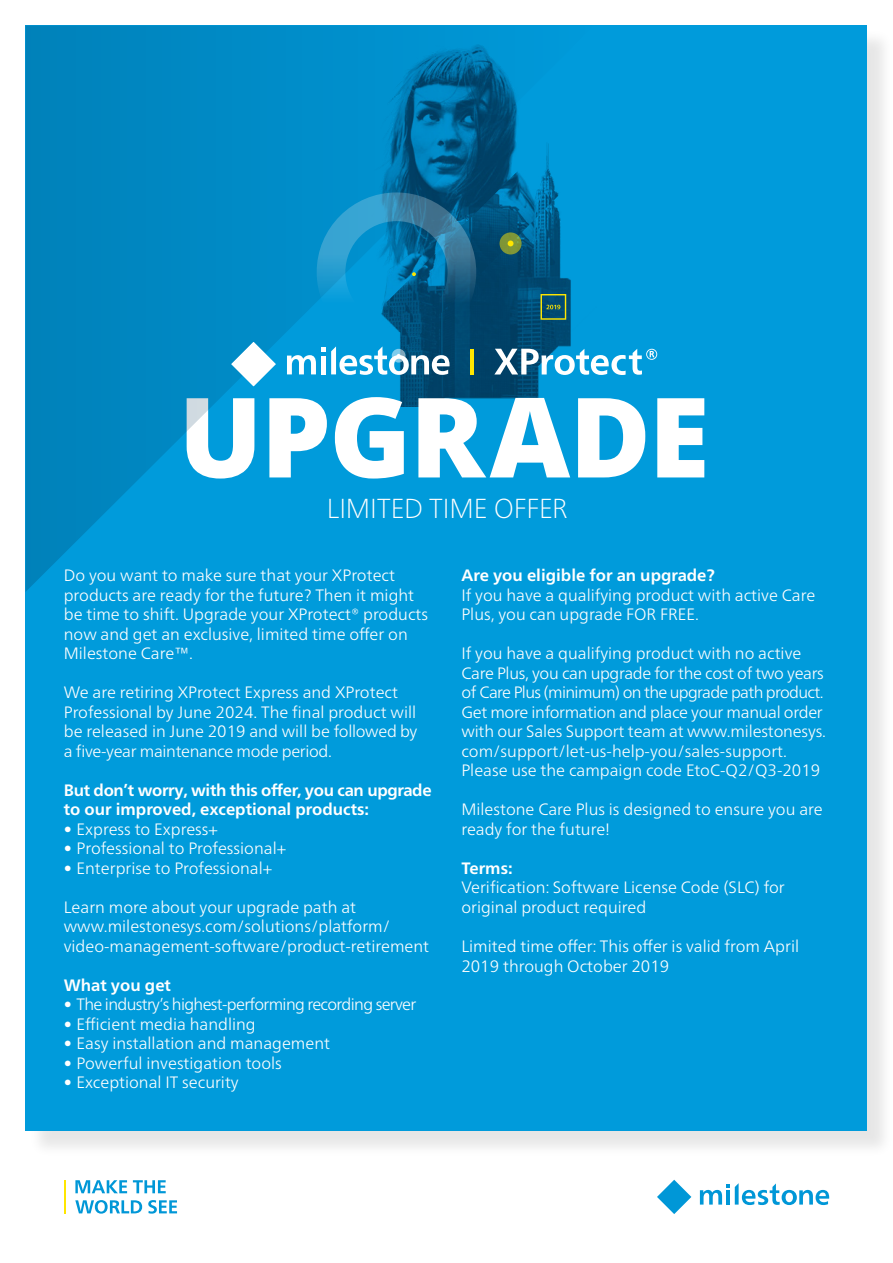
<style>
.page{position:relative;width:893px;height:1263px;background:#fff}
.page>*{position:absolute;margin:0;border:0;box-sizing:border-box;transform-origin:0 0}
.t1{font:800 111px "Open Sans";letter-spacing:-.015em;color:#fff}
.t2{font:100 27.45px "Frutiger Neue LT Pro";letter-spacing:-.005em;color:#fff}
.t3{font:300 16.5px/19.5px "Frutiger Neue LT Pro";color:#fff}
.t4{font:700 16.5px/19.5px "Frutiger Neue LT Pro";letter-spacing:-.02em;color:#fff}
.t5{font:300 16.5px "Frutiger Neue LT Pro";letter-spacing:-.04em;color:#fff}
.t6{font:700 16.5px "Frutiger Neue LT Pro";color:#fff}
</style>
<div class="page">
<div style="left:29px;top:29px;width:864px;height:1128px;background:#000;opacity:.1"></div>
<div style="left:26px;top:26px;width:841px;height:1105px;background:#009bdb"></div>
<svg style="left:75px;top:1180px;width:52px;height:13px"></svg>
<svg style="left:133px;top:1180px;width:33px;height:13px"></svg>
<svg style="left:75px;top:1200px;width:67px;height:13px"></svg>
<svg style="left:148px;top:1200px;width:29px;height:13px"></svg>
<hr style="left:64px;top:1180px;width:2px;height:33px;background:#ffe600">
<svg style="left:657px;top:1180px;width:34px;height:34px"></svg>
<svg style="left:700px;top:1183px;width:129px;height:22px"></svg>
<svg style="left:26px;top:26px;width:545px;height:565px"></svg>
<hr style="left:470px;top:349px;width:4px;height:26px;background:#ffe600">
<svg style="left:287px;top:348px;width:38px;height:26px"></svg>
<svg style="left:331px;top:346px;width:119px;height:29px"></svg>
<svg style="left:231px;top:342px;width:45px;height:44px"></svg>
<svg style="left:494px;top:349px;width:163px;height:26px"></svg>
<h1 class="t1" style="left:179px;top:353px;width:533px">UPGRADE</h1>
<h2 class="t2" style="left:327px;top:492px;width:242px">LIMITED TIME OFFER</h2>
<p class="t3" style="left:64px;top:566px;width:366px">Do you want to make sure that your XProtect products are ready for the future? Then it might be time to shift. Upgrade your XProtect® products now and get an exclusive, limited time offer on Milestone Care™.</p>
<p class="t3" style="left:64px;top:683px;width:355px">We are retiring XProtect Express and XProtect Professional by June 2024. The final product will be released in June 2019 and will be followed by a five-year maintenance mode period.</p>
<p class="t4" style="left:64px;top:780px;width:369px">But don’t worry, with this offer, you can upgrade to our improved, exceptional products:</p>
<p class="t3" style="left:64px;top:819px;width:156px">• Express to Express+</p>
<p class="t3" style="left:64px;top:839px;width:224px">• Professional to Professional+</p>
<p class="t3" style="left:64px;top:858px;width:210px">• Enterprise to Professional+</p>
<p class="t3" style="left:64px;top:897px;width:367px">Learn more about your upgrade path at www.milestonesys.com/solutions/platform/ video-management-software/product-retirement</p>
<p class="t6" style="left:64px;top:975px;width:109px">What you get</p>
<p class="t5" style="left:64px;top:995px;width:354px">• The industry’s highest-performing recording server</p>
<p class="t3" style="left:64px;top:1014px;width:193px">• Efficient media handling</p>
<p class="t3" style="left:64px;top:1034px;width:268px">• Easy installation and management</p>
<p class="t3" style="left:64px;top:1053px;width:220px">• Powerful investigation tools</p>
<p class="t3" style="left:64px;top:1073px;width:176px">• Exceptional IT security</p>
<p class="t6" style="left:461px;top:566px;width:255px">Are you eligible for an upgrade?</p>
<p class="t3" style="left:461px;top:585px;width:355px">If you have a qualifying product with active Care<br>Plus, you can upgrade FOR FREE.</p>
<p class="t3" style="left:461px;top:644px;width:366px">If you have a qualifying product with no active Care Plus, you can upgrade for the cost of two years of Care Plus (minimum) on the upgrade path product.<br>Get more information and place your manual order with our Sales Support team at www.milestonesys. com/support/let-us-help-you/sales-support.<br>Please use the campaign code EtoC-Q2/Q3-2019</p>
<p class="t3" style="left:461px;top:800px;width:363px">Milestone Care Plus is designed to ensure you are ready for the future!</p>
<p class="t6" style="left:461px;top:858px;width:53px">Terms:</p>
<p class="t3" style="left:461px;top:878px;width:325px">Verification: Software License Code (SLC) for original product required</p>
<p class="t3" style="left:461px;top:936px;width:339px">Limited time offer: This offer is valid from April<br>2019 through October 2019</p>
</div>
